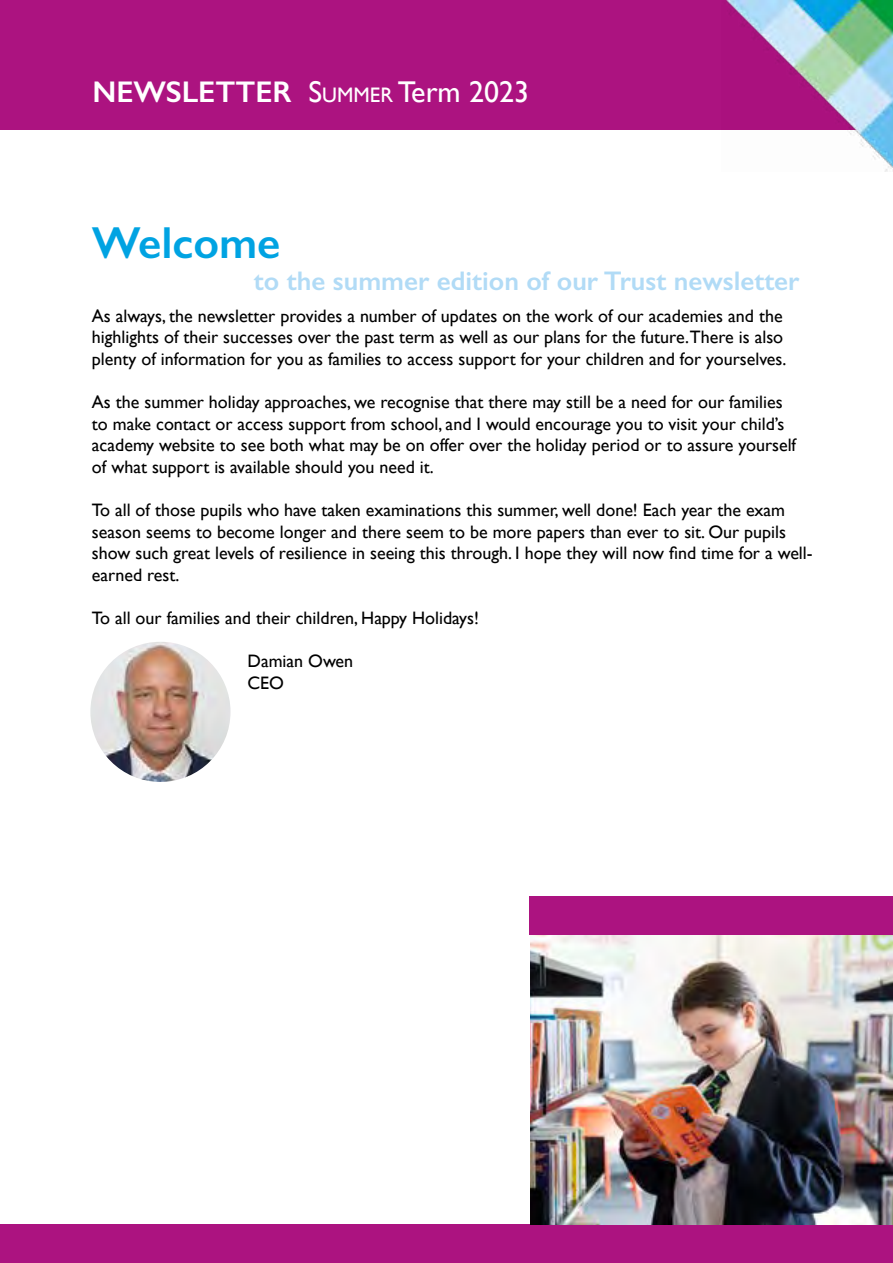
<style>
.page{position:relative;width:893px;height:1263px;background:#fff}
.page>*{position:absolute;margin:0;border:0;box-sizing:border-box;transform-origin:0 0}
.t1{font:600 45px "Gill Sans";color:#00a3e2}
.t2{font:600 30px "Gill Sans";color:#fff}
.t3{font:600 27px "Gill Sans";color:#b1dbf6}
.t4{font:18px/21.6px "Gill Sans";color:#000}
.s1{font-weight:400}
.s2{font-weight:400;font-size:21px}
</style>
<div class="page">
<div style="left:0;top:0;width:893px;height:130px;background:#ac1380"></div>
<img style="left:726px;top:0;width:167px;height:171px">
<div style="left:0;top:1225px;width:893px;height:38px;background:#ac1380"></div>
<img style="left:530px;top:935px;width:363px;height:290px">
<img style="left:90px;top:642px;width:141px;height:140px;border-radius:70px">
<div style="left:529px;top:897px;width:364px;height:38px;background:#ac1380"></div>
<h2 class="t2" style="left:92px;top:73px;width:438px">NEWSLETTER <span class="s1">S</span><span class="s2">UMMER</span> <span class="s1">Term</span> <span class="s1">2023</span></h2>
<h1 class="t1" style="left:92px;top:216px;width:190px">Welcome</h1>
<h3 class="t3" style="left:254px;top:265px;width:547px">to the summer edition of our Trust newsletter</h3>
<p class="t4" style="left:92px;top:305px;width:696px">As always, the newsletter provides a number of updates on the work of our academies and the highlights of their successes over the past term as well as our plans for the future.There is also plenty of information for you as families to access support for your children and for yourselves.</p>
<p class="t4" style="left:92px;top:391px;width:706px">As the summer holiday approaches, we recognise that there may still be a need for our families to make contact or access support from school, and I would encourage you to visit your child’s academy website to see both what may be on offer over the holiday period or to assure yourself of what support is available should you need it.</p>
<p class="t4" style="left:92px;top:499px;width:722px">To all of those pupils who have taken examinations this summer, well done! Each year the exam season seems to become longer and there seem to be more papers than ever to sit. Our pupils show such great levels of resilience in seeing this through. I hope they will now find time for a well&shy;earned rest.</p>
<p class="t4" style="left:92px;top:607px;width:388px">To all our families and their children, Happy Holidays!</p>
<p class="t4" style="left:248px;top:650px;width:107px">Damian Owen<br>CEO</p>
</div>
